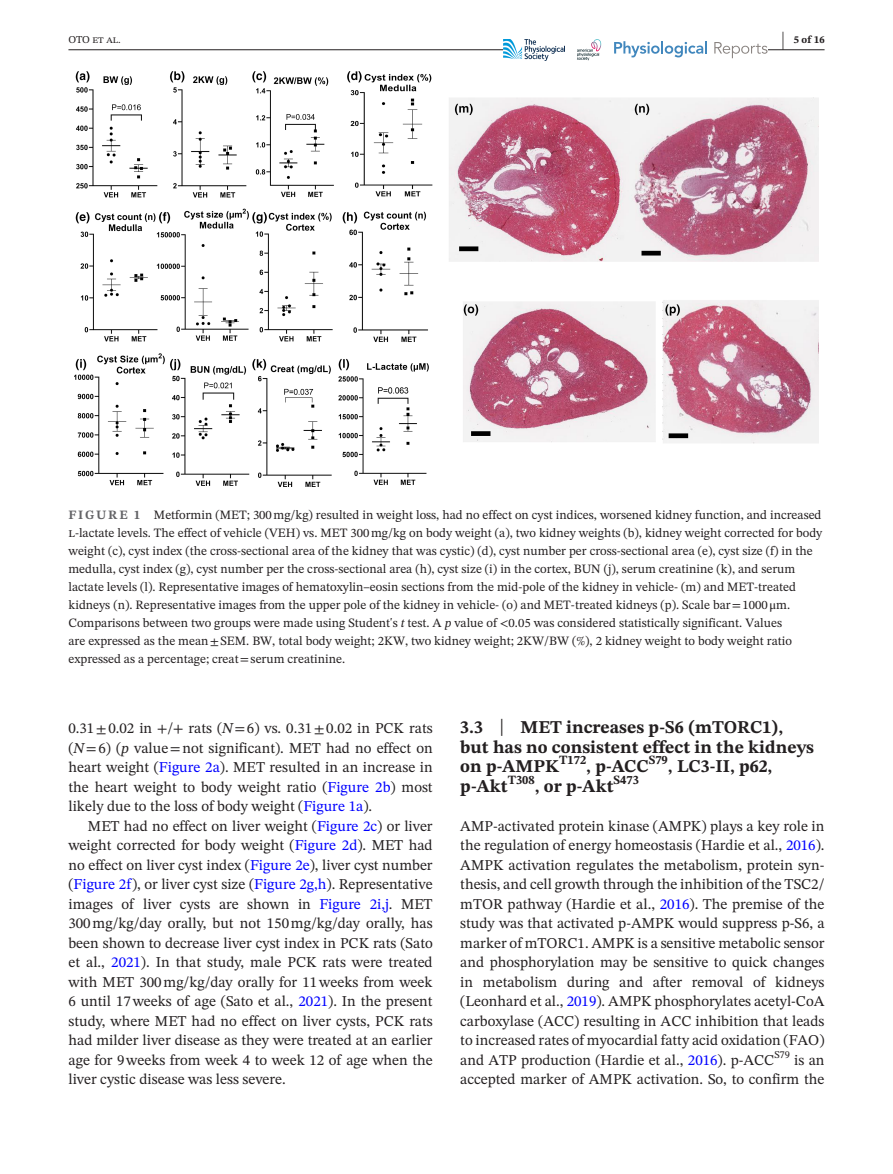
<style>
.page{position:relative;width:893px;height:1174px;background:#fff}
.page>*{position:absolute;margin:0;border:0;box-sizing:border-box;transform-origin:0 0}
.t1{font:700 21px "STIX Two Text";color:#231f20;scale:.42 1}
.t2{font:700 18px/19.5px "STIX Two Text";color:#231f20}
.t3{font:15px/19.5px "STIX Two Text";color:#231f20;text-align:justify}
.t4{font:12.75px/18px "STIX Two Text";color:#231f20}
.t5{font:10.5px "STIX Two Text";color:#231f20}
.t6{font:700 10.5px "STIX Two Text";color:#231f20}
.s1{font-weight:700;color:#636366}
.s2{font-family:"STIX"}
.s3{font-style:italic}
.s4{color:#00f}
.s5{font-weight:400;font-size:23.7px}
</style>
<div class="page">
<hr style="left:68px;top:49px;width:756px;height:1px;background:#231f20">
<div style="left:503px;top:39px;width:264px;height:21px;background:#fff"></div>
<svg style="left:577px;top:39px;width:24px;height:21px"></svg>
<img style="left:503px;top:39px;width:62px;height:21px">
<svg style="left:614px;top:41px;width:93px;height:16px"></svg>
<svg style="left:714px;top:42px;width:53px;height:16px"></svg>
<img style="left:74px;top:71px;width:745px;height:416px">
<h1 class="t1" style="left:782px;top:24px;width:8px">|</h1>
<p class="t5" style="left:68px;top:32px;width:54px">OTO et al.</p>
<p class="t6" style="left:794px;top:32px;width:32px">5 of 16</p>
<p class="t4" style="left:68px;top:505px;width:755px"><span class="s1">FIGURE 1</span> Metformin (MET; 300mg/kg) resulted in weight loss, had no effect on cyst indices, worsened kidney function, and increased l-lactate levels. The effect of vehicle (VEH) vs. MET 300mg/kg on body weight (a), two kidney weights (b), kidney weight corrected for body weight (c), cyst index (the cross-sectional area of the kidney that was cystic) (d), cyst number per cross-sectional area (e), cyst size (f) in the medulla, cyst index (g), cyst number per the cross-sectional area (h), cyst size (i) in the cortex, BUN (j), serum creatinine (k), and serum lactate levels (l). Representative images of hematoxylin–eosin sections from the mid-pole of the kidney in vehicle- (m) and MET-treated kidneys (n). Representative images from the upper pole of the kidney in vehicle- (o) and MET-treated kidneys (p). Scale bar<span class="s2">=</span>1000<span class="s2">μ</span>m.<br>Comparisons between two groups were made using Student's <span class="s3">t</span> test. A <span class="s3">p</span> value of <span class="s2">&lt;</span>0.05 was considered statistically significant. Values<br>are expressed as the mean<span class="s2">±</span>SEM. BW, total body weight; 2KW, two kidney weight; 2KW/BW (%), 2 kidney weight to body weight ratio expressed as a percentage; creat<span class="s2">=</span>serum creatinine.</p>
<p class="t3" style="left:68px;top:718px;width:366px">0.31<span class="s2">±</span>0.02 in <span class="s2">+</span>/<span class="s2">+</span> rats (<span class="s3">N</span><span class="s2">=</span>6) vs. 0.31<span class="s2">±</span>0.02 in PCK rats (<span class="s3">N</span><span class="s2">=</span>6) (<span class="s3">p</span> value<span class="s2">=</span>not significant). MET had no effect on heart weight (<span class="s4">Figure 2a</span>). MET resulted in an increase in the heart weight to body weight ratio (<span class="s4">Figure 2b</span>) most likely due to the loss of body weight (<span class="s4">Figure 1a</span>).</p>
<p class="t3" style="left:68px;top:816px;width:366px;text-indent:20px">MET had no effect on liver weight (<span class="s4">Figure 2c</span>) or liver weight corrected for body weight (<span class="s4">Figure 2d</span>). MET had no effect on liver cyst index (<span class="s4">Figure 2e</span>), liver cyst number (<span class="s4">Figure 2f</span>), or liver cyst size (<span class="s4">Figure 2g,h</span>). Representative images of liver cysts are shown in <span class="s4">Figure 2i,j</span>. MET 300mg/kg/day orally, but not 150mg/kg/day orally, has been shown to decrease liver cyst index in PCK rats (Sato et al., <span class="s4">2021</span>). In that study, male PCK rats were treated with MET 300mg/kg/day orally for 11weeks from week 6 until 17weeks of age (Sato et al., <span class="s4">2021</span>). In the present study, where MET had no effect on liver cysts, PCK rats had milder liver disease as they were treated at an earlier age for 9weeks from week 4 to week 12 of age when the liver cystic disease was less severe.</p>
<p class="t2" style="left:460px;top:718px;width:355px">3.3 <span class="s5">|</span> MET increases p-S6 (mTORC1), but has no consistent effect in the kidneys on p-AMPK<sup>T172</sup>, p-ACC<sup>S79</sup>, LC3-II, p62, p-Akt<sup>T308</sup>, or p-Akt<sup>S473</sup></p>
<p class="t3" style="left:460px;top:816px;width:366px">AMP-activated protein kinase (AMPK) plays a key role in the regulation of energy homeostasis (Hardie et al., <span class="s4">2016</span>).<br>AMPK activation regulates the metabolism, protein syn&shy;thesis, and cell growth through the inhibition of the TSC2/ mTOR pathway (Hardie et al., <span class="s4">2016</span>). The premise of the study was that activated p-AMPK would suppress p-S6, a marker of mTORC1. AMPK is a sensitive metabolic sensor and phosphorylation may be sensitive to quick changes in metabolism during and after removal of kidneys (Leonhard et al., <span class="s4">2019</span>). AMPK phosphorylates acetyl-CoA carboxylase (ACC) resulting in ACC inhibition that leads to increased rates of myocardial fatty acid oxidation (FAO) and ATP production (Hardie et al., <span class="s4">2016</span>). p-ACC</p>
<p class="t5" style="left:774px;top:1047px;width:17px">S79</p>
<p class="t3" style="left:460px;top:1050px;width:366px;text-align:right">is an<br>accepted marker of AMPK activation. So, to confirm the</p>
</div>
